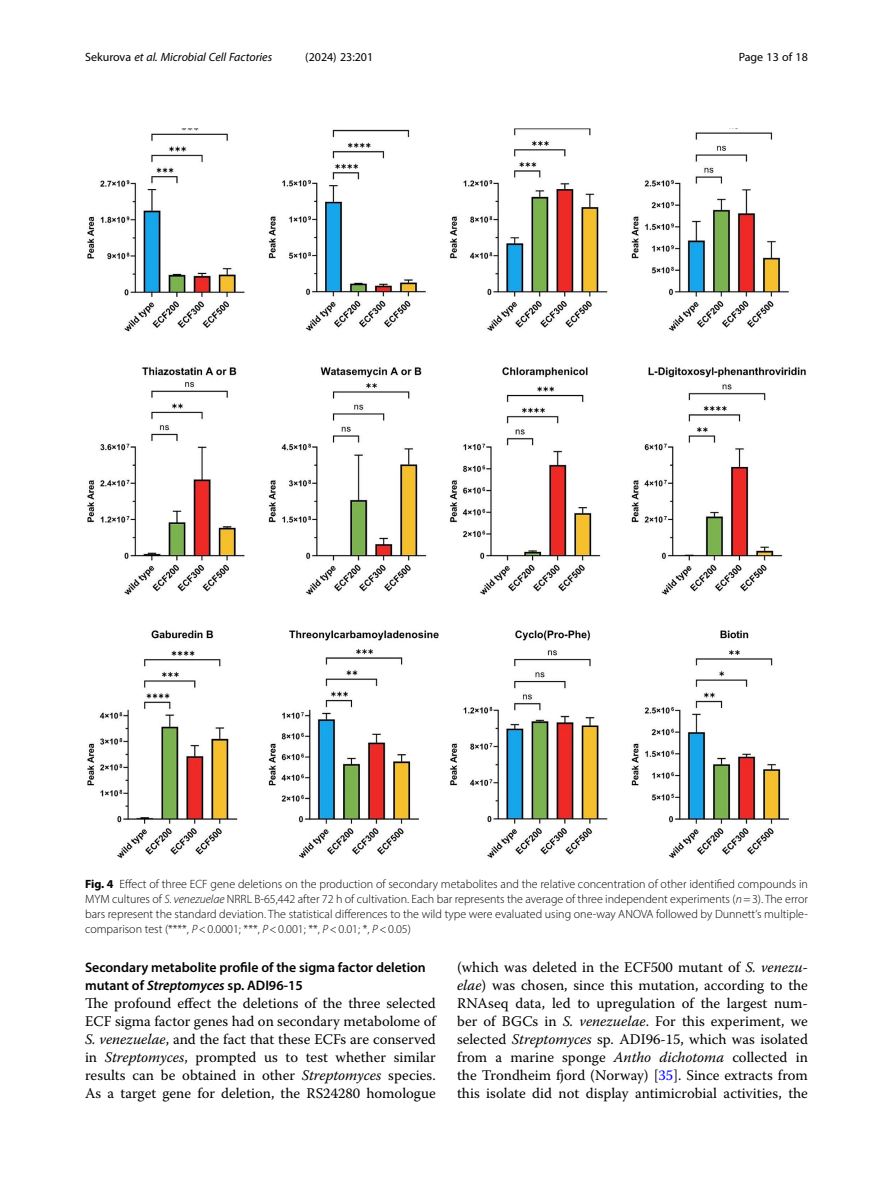
<style>
.page{position:relative;width:893px;height:1191px;background:#fff}
.page>*{position:absolute;margin:0;border:0;box-sizing:border-box;transform-origin:0 0}
.Body_Text{font:14.7px/18px "Warnock Pro";color:#000;text-align:justify}
.Head_2{font:600 13.8px/18px "Myriad Pro";color:#000}
.Figure_Caption{font:300 12px/15px "Myriad Pro";color:#000;text-align:justify}
.t1{font:italic 12px "Myriad Pro";color:#000}
.t2{font:12px "Myriad Pro";color:#000}
.s1{font-style:normal}
.s2{font-weight:700}
.s3{font-style:italic}
.s4{color:#00f}
</style>
<div class="page">
<img style="left:87px;top:128px;width:719px;height:730px">
<p class="t1" style="left:85px;top:50px;width:189px"><span class="s1">Sekurova</span> et al. Microbial Cell Factories</p>
<p class="t2" style="left:305px;top:50px;width:70px">(2024) 23:201</p>
<p class="t2" style="left:739px;top:50px;width:71px">Page 13 of 18</p>
<p class="Figure_Caption" style="left:85px;top:876px;width:724px"><span class="s2">Fig. 4</span> Effect of three ECF gene deletions on the production of secondary metabolites and the relative concentration of other identified compounds in MYM cultures of <span class="s3">S. venezuelae</span> NRRL B-65,442 after 72 h of cultivation. Each bar represents the average of three independent experiments (<span class="s3">n</span>=3). The error bars represent the standard deviation. The statistical differences to the wild type were evaluated using one-way ANOVA followed by Dunnett’s multiple&shy;comparison test (****, <span class="s3">P</span>&lt;0.0001; ***, <span class="s3">P</span>&lt;0.001; **, <span class="s3">P</span>&lt;0.01; *, <span class="s3">P</span>&lt;0.05)</p>
<p class="Head_2" style="left:85px;top:958px;width:342px">Secondary metabolite profile of the sigma factor deletion mutant of <span class="s3">Streptomyces</span> sp. ADI96-15</p>
<p class="Body_Text" style="left:85px;top:994px;width:352px">The profound effect the deletions of the three selected ECF sigma factor genes had on secondary metabolome of <span class="s3">S. venezuelae</span>, and the fact that these ECFs are conserved in <span class="s3">Streptomyces</span>, prompted us to test whether similar results can be obtained in other <span class="s3">Streptomyces</span> species.<br>As a target gene for deletion, the RS24280 homologue</p>
<p class="Body_Text" style="left:457px;top:958px;width:352px">(which was deleted in the ECF500 mutant of <span class="s3">S. venezu&shy;elae</span>) was chosen, since this mutation, according to the RNAseq data, led to upregulation of the largest num&shy;ber of BGCs in <span class="s3">S. venezuelae</span>. For this experiment, we selected <span class="s3">Streptomyces</span> sp. ADI96-15, which was isolated from a marine sponge <span class="s3">Antho dichotoma</span> collected in the Trondheim fjord (Norway) [<span class="s4">35</span>]. Since extracts from this isolate did not display antimicrobial activities, the</p>
</div>
